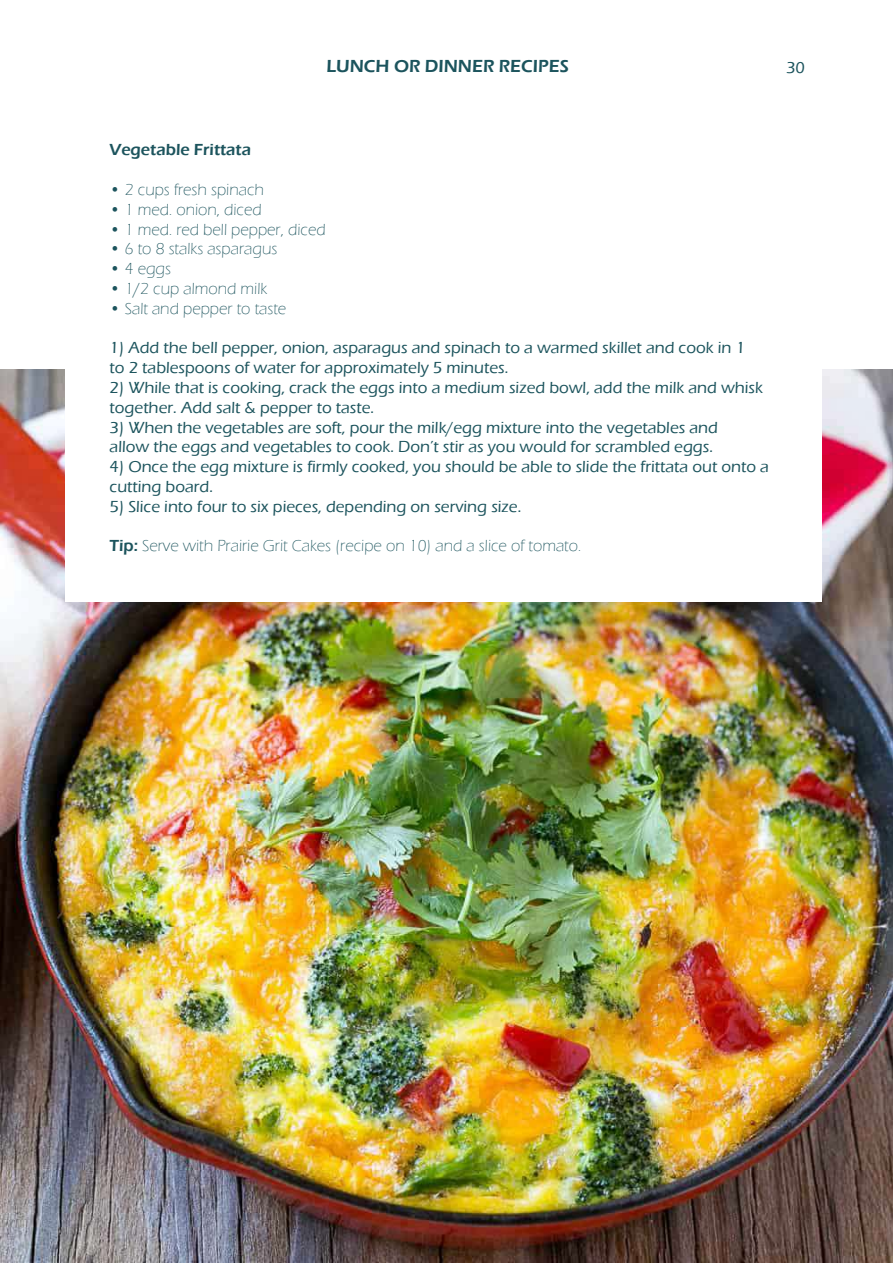
<style>
.page{position:relative;width:893px;height:1263px;background:#fff}
.page>*{position:absolute;margin:0;border:0;box-sizing:border-box;transform-origin:0 0}
.t1{font:600 18px "Eras ITC";color:#1c545d}
.t2{font:500 16.5px/19.8px "Eras ITC";color:#1c545d}
.t3{font:300 16.5px "Eras ITC";color:#1c545d}
.t4{font:600 16.5px "Eras ITC";color:#1c545d}
.s1{font-weight:600}
</style>
<div class="page">
<img style="left:0;top:370px;width:893px;height:893px">
<div style="left:65px;top:339px;width:756px;height:263px;background:#fff"></div>
<p class="t1" style="left:326px;top:56px;width:244px">LUNCH OR DINNER RECIPES</p>
<p class="t2" style="left:786px;top:57px;width:20px">30</p>
<p class="t4" style="left:110px;top:141px;width:143px">Vegetable Frittata</p>
<p class="t3" style="left:110px;top:180px;width:156px">• 2 cups fresh spinach</p>
<p class="t3" style="left:110px;top:200px;width:154px">• 1 med. onion, diced</p>
<p class="t3" style="left:110px;top:220px;width:218px">• 1 med. red bell pepper, diced</p>
<p class="t3" style="left:110px;top:240px;width:169px">• 6 to 8 stalks asparagus</p>
<p class="t3" style="left:110px;top:260px;width:63px">• 4 eggs</p>
<p class="t3" style="left:110px;top:279px;width:159px">• 1/2 cup almond milk</p>
<p class="t3" style="left:110px;top:299px;width:178px">• Salt and pepper to taste</p>
<p class="t2" style="left:110px;top:338px;width:637px">1) Add the bell pepper, onion, asparagus and spinach to a warmed skillet and cook in 1 to 2 tablespoons of water for approximately 5 minutes.</p>
<p class="t2" style="left:110px;top:378px;width:655px">2) While that is cooking, crack the eggs into a medium sized bowl, add the milk and whisk together. Add salt &amp; pepper to taste.</p>
<p class="t2" style="left:110px;top:417px;width:610px">3) When the vegetables are soft, pour the milk/egg mixture into the vegetables and allow the eggs and vegetables to cook. Don’t stir as you would for scrambled eggs.</p>
<p class="t2" style="left:110px;top:457px;width:661px">4) Once the egg mixture is firmly cooked, you should be able to slide the frittata out onto a cutting board.</p>
<p class="t2" style="left:110px;top:497px;width:413px">5) Slice into four to six pieces, depending on serving size.</p>
<p class="t3" style="left:110px;top:537px;width:473px"><span class="s1">Tip:</span> Serve with Prairie Grit Cakes (recipe on 10) and a slice of tomato.</p>
</div>
